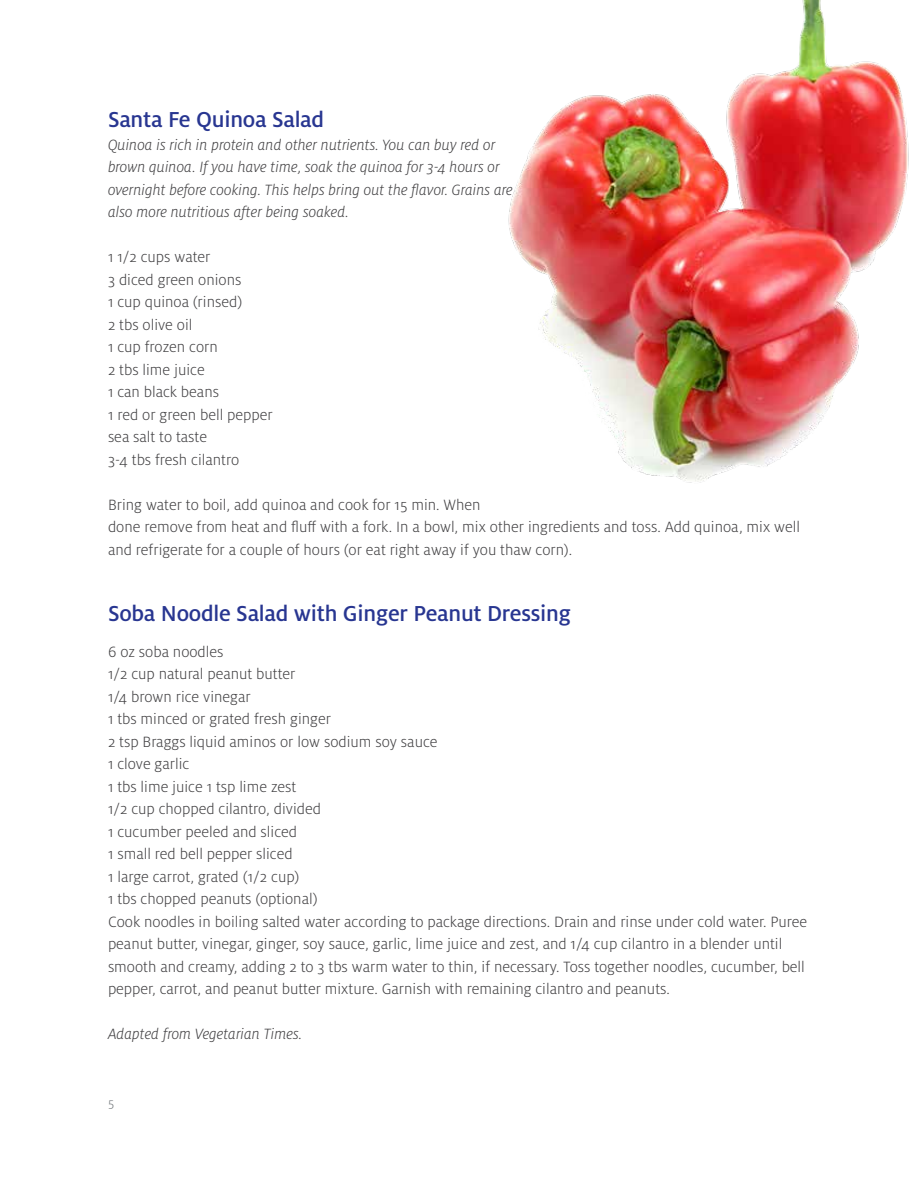
<style>
.page{position:relative;width:918px;height:1188px;background:#fff}
.page>*{position:absolute;margin:0;border:0;box-sizing:border-box;transform-origin:0 0}
.t1{font:500 24px "Milo Pro";letter-spacing:-.01em;color:#283691}
.t2{font:300 16.5px/22.5px "Milo Pro";color:#414042}
.t3{font:italic 300 16.5px/22.5px "Milo Pro";color:#414042}
.t4{font:300 13.5px "Milo Pro";color:#707579}
</style>
<div class="page">
<img style="left:508px;top:0;width:401px;height:483px">
<h1 class="t1" style="left:108px;top:106px;width:218px">Santa Fe Quinoa Salad</h1>
<p class="t3" style="left:108px;top:133px;width:406px">Quinoa is rich in protein and other nutrients. You can buy red or brown quinoa. If you have time, soak the quinoa for 3-4 hours or overnight before cooking. This helps bring out the flavor. Grains are also more nutritious after being soaked.</p>
<p class="t2" style="left:108px;top:246px;width:166px">1 1/2 cups water<br>3 diced green onions<br>1 cup quinoa (rinsed)<br>2 tbs olive oil<br>1 cup frozen corn<br>2 tbs lime juice<br>1 can black beans<br>1 red or green bell pepper sea salt to taste<br>3-4 tbs fresh cilantro</p>
<p class="t2" style="left:108px;top:493px;width:694px">Bring water to boil, add quinoa and cook for 15 min. When<br>done remove from heat and fluff with a fork. In a bowl, mix other ingredients and toss. Add quinoa, mix well and refrigerate for a couple of hours (or eat right away if you thaw corn).</p>
<h1 class="t1" style="left:108px;top:600px;width:464px">Soba Noodle Salad with Ginger Peanut Dressing</h1>
<p class="t2" style="left:108px;top:640px;width:701px">6 oz soba noodles<br>1/2 cup natural peanut butter<br>1/4 brown rice vinegar<br>1 tbs minced or grated fresh ginger<br>2 tsp Braggs liquid aminos or low sodium soy sauce<br>1 clove garlic<br>1 tbs lime juice 1 tsp lime zest<br>1/2 cup chopped cilantro, divided<br>1 cucumber peeled and sliced<br>1 small red bell pepper sliced<br>1 large carrot, grated (1/2 cup)<br>1 tbs chopped peanuts (optional)<br>Cook noodles in boiling salted water according to package directions. Drain and rinse under cold water. Puree peanut butter, vinegar, ginger, soy sauce, garlic, lime juice and zest, and 1/4 cup cilantro in a blender until smooth and creamy, adding 2 to 3 tbs warm water to thin, if necessary. Toss together noodles, cucumber, bell pepper, carrot, and peanut butter mixture. Garnish with remaining cilantro and peanuts.</p>
<p class="t3" style="left:108px;top:1023px;width:196px">Adapted from Vegetarian Times.</p>
<p class="t4" style="left:108px;top:1096px;width:8px">5</p>
</div>
